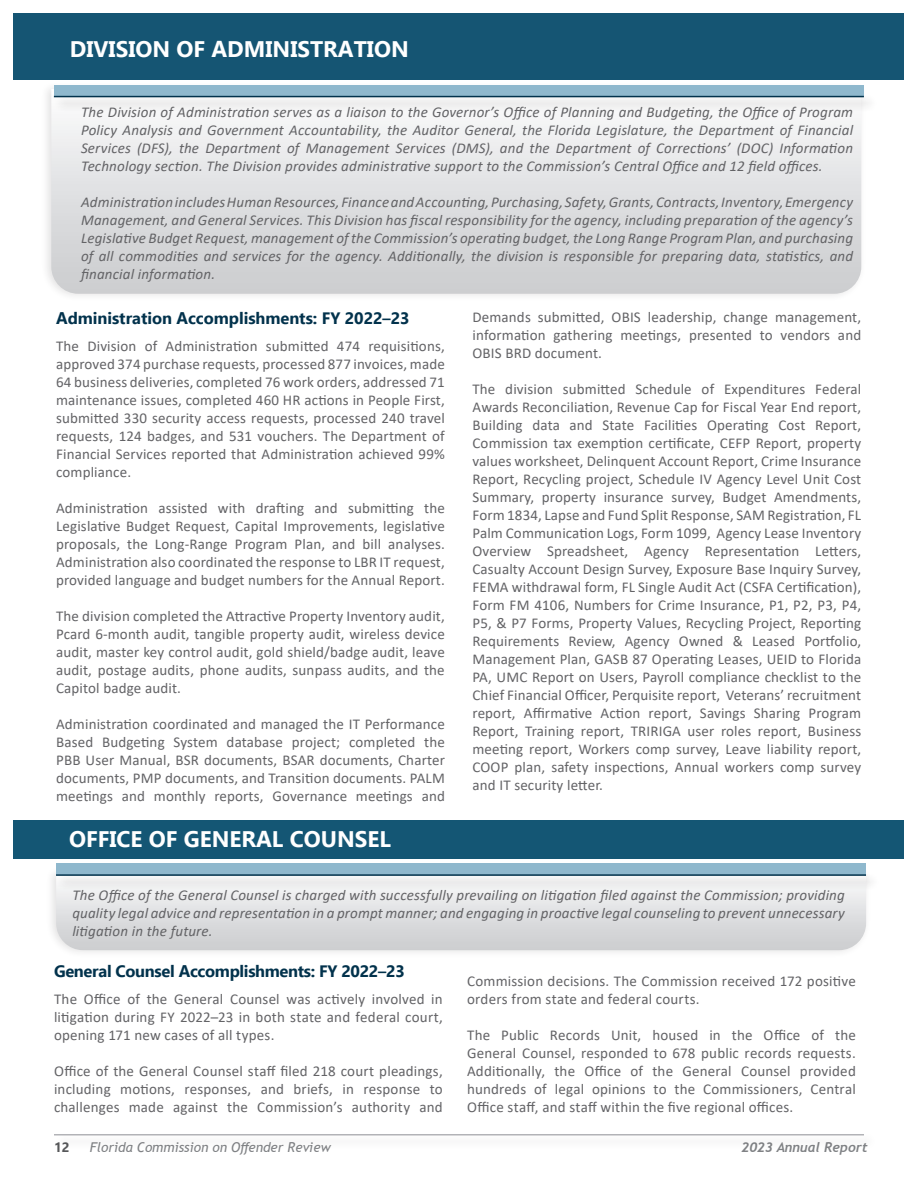
<style>
.page{position:relative;width:918px;height:1188px;background:#fff}
.page>*{position:absolute;margin:0;border:0;box-sizing:border-box;transform-origin:0 0}
.t1{font:700 22.5px "Ebrima";color:#fff}
.t2{font:700 16.5px "Ebrima";letter-spacing:-.005em;color:#02324c}
.t3{font:15px/18px "Calibri";letter-spacing:.01em;color:#636366;text-align:justify}
.t4{font:italic 15px/18px "Calibri";letter-spacing:.01em;color:#636366;text-align:justify}
.t5{font:italic 13.5px "Trebuchet MS";color:#808285}
.t6{font:italic 700 13.5px "Trebuchet";color:#808285}
.s1{font-family:"Calibri"}
.s2{font-family:"Ebrima";font-weight:700;font-style:normal;color:#57585a}
</style>
<div class="page">
<div style="left:14px;top:14px;width:890px;height:66px;background:#155573"></div>
<div style="left:54px;top:1132px;width:824px;height:18px;background:#fbfbfb"></div>
<hr style="left:54px;top:1134px;width:810px;height:2px;background:#b2b3b7">
<div style="left:45px;top:866px;width:827px;height:92px;background:#231f20;opacity:.13"></div>
<svg style="left:56px;top:891px;width:810px;height:59px;background:#dcdddf"></svg>
<div style="left:56px;top:864px;width:810px;height:11px;background:#8fb8cd"></div>
<div style="left:56px;top:873px;width:824px;height:18px;background:#eff0f0"></div>
<hr style="left:56px;top:874px;width:810px;height:2px;background:#02324c">
<svg style="left:51px;top:103px;width:810px;height:191px"></svg>
<div style="left:14px;top:820px;width:890px;height:38px;background:#145674"></div>
<div style="left:54px;top:85px;width:810px;height:12px;background:#8fb8cd"></div>
<div style="left:53px;top:94px;width:825px;height:18px;background:#231f20;opacity:.38"></div>
<hr style="left:54px;top:96px;width:810px;height:1px;background:#02324c">
<p class="t1" style="left:70px;top:31px;width:341px">DIVISION OF ADMINISTRATION</p>
<p class="t4" style="left:81px;top:103px;width:774px">The Division of Administration serves as a liaison to the Governor’s Office of Planning and Budgeting, the Office of Program Policy Analysis and Government Accountability, the Auditor General, the Florida Legislature, the Department of Financial Services (DFS), the Department of Management Services (DMS), and the Department of Corrections’ (DOC) Information Technology section. The Division provides administrative support to the Commission’s Central Office and 12 field offices.</p>
<p class="t4" style="left:81px;top:193px;width:774px">Administration includes Human Resources, Finance and Accounting, Purchasing, Safety, Grants, Contracts, Inventory, Emergency Management, and General Services. This Division has fiscal responsibility for the agency, including preparation of the agency’s Legislative Budget Request, management of the Commission’s operating budget, the Long Range Program Plan, and purchasing of all commodities and services for the agency. Additionally, the division is responsible for preparing data, statistics, and financial information.</p>
<p class="t2" style="left:56px;top:305px;width:355px">Administration Accomplishments: FY 2022<span class="s1">–</span>23</p>
<p class="t3" style="left:56px;top:337px;width:390px">The Division of Administration submitted 474 requisitions, approved 374 purchase requests, processed 877 invoices, made 64 business deliveries, completed 76 work orders, addressed 71 maintenance issues, completed 460 HR actions in People First, submitted 330 security access requests, processed 240 travel requests, 124 badges, and 531 vouchers. The Department of Financial Services reported that Administration achieved 99% compliance.</p>
<p class="t3" style="left:56px;top:499px;width:390px">Administration assisted with drafting and submitting the Legislative Budget Request, Capital Improvements, legislative proposals, the Long-Range Program Plan, and bill analyses.<br>Administration also coordinated the response to LBR IT request, provided language and budget numbers for the Annual Report.</p>
<p class="t3" style="left:56px;top:607px;width:390px">The division completed the Attractive Property Inventory audit, Pcard 6-month audit, tangible property audit, wireless device audit, master key control audit, gold shield/badge audit, leave audit, postage audits, phone audits, sunpass audits, and the Capitol badge audit.</p>
<p class="t3" style="left:56px;top:715px;width:390px">Administration coordinated and managed the IT Performance Based Budgeting System database project; completed the PBB User Manual, BSR documents, BSAR documents, Charter documents, PMP documents, and Transition documents. PALM meetings and monthly reports, Governance meetings and</p>
<p class="t1" style="left:69px;top:821px;width:323px">OFFICE OF GENERAL COUNSEL</p>
<p class="t3" style="left:472px;top:307px;width:390px">Demands submitted, OBIS leadership, change management, information gathering meetings, presented to vendors and OBIS BRD document.</p>
<p class="t3" style="left:472px;top:379px;width:390px">The division submitted Schedule of Expenditures Federal Awards Reconciliation, Revenue Cap for Fiscal Year End report, Building data and State Facilities Operating Cost Report, Commission tax exemption certificate, CEFP Report, property values worksheet, Delinquent Account Report, Crime Insurance Report, Recycling project, Schedule IV Agency Level Unit Cost Summary, property insurance survey, Budget Amendments, Form 1834, Lapse and Fund Split Response, SAM Registration, FL Palm Communication Logs, Form 1099, Agency Lease Inventory Overview Spreadsheet, Agency Representation Letters, Casualty Account Design Survey, Exposure Base Inquiry Survey, FEMA withdrawal form, FL Single Audit Act (CSFA Certification), Form FM 4106, Numbers for Crime Insurance, P1, P2, P3, P4, P5, &amp; P7 Forms, Property Values, Recycling Project, Reporting Requirements Review, Agency Owned &amp; Leased Portfolio, Management Plan, GASB 87 Operating Leases, UEID to Florida PA, UMC Report on Users, Payroll compliance checklist to the Chief Financial Officer, Perquisite report, Veterans’ recruitment report, Affirmative Action report, Savings Sharing Program Report, Training report, TRIRIGA user roles report, Business meeting report, Workers comp survey, Leave liability report, COOP plan, safety inspections, Annual workers comp survey and IT security letter.</p>
<p class="t4" style="left:72px;top:886px;width:774px">The Office of the General Counsel is charged with successfully prevailing on litigation filed against the Commission; providing quality legal advice and representation in a prompt manner; and engaging in proactive legal counseling to prevent unnecessary litigation in the future.</p>
<p class="t2" style="left:54px;top:958px;width:352px">General Counsel Accomplishments: FY 2022<span class="s1">–</span>23</p>
<p class="t3" style="left:54px;top:990px;width:390px">The Office of the General Counsel was actively involved in litigation during FY 2022–23 in both state and federal court, opening 171 new cases of all types.</p>
<p class="t3" style="left:54px;top:1062px;width:390px">Office of the General Counsel staff filed 218 court pleadings, including motions, responses, and briefs, in response to challenges made against the Commission’s authority and</p>
<p class="t3" style="left:467px;top:971px;width:390px">Commission decisions. The Commission received 172 positive orders from state and federal courts.</p>
<p class="t3" style="left:467px;top:1025px;width:390px">The Public Records Unit, housed in the Office of the General Counsel, responded to 678 public records requests.<br>Additionally, the Office of the General Counsel provided hundreds of legal opinions to the Commissioners, Central Office staff, and staff within the five regional offices.</p>
<p class="t5" style="left:54px;top:1139px;width:278px"><span class="s2">12</span> Florida Commission on Offender Review</p>
<p class="t6" style="left:741px;top:1139px;width:128px">2023 Annual Report</p>
</div>
